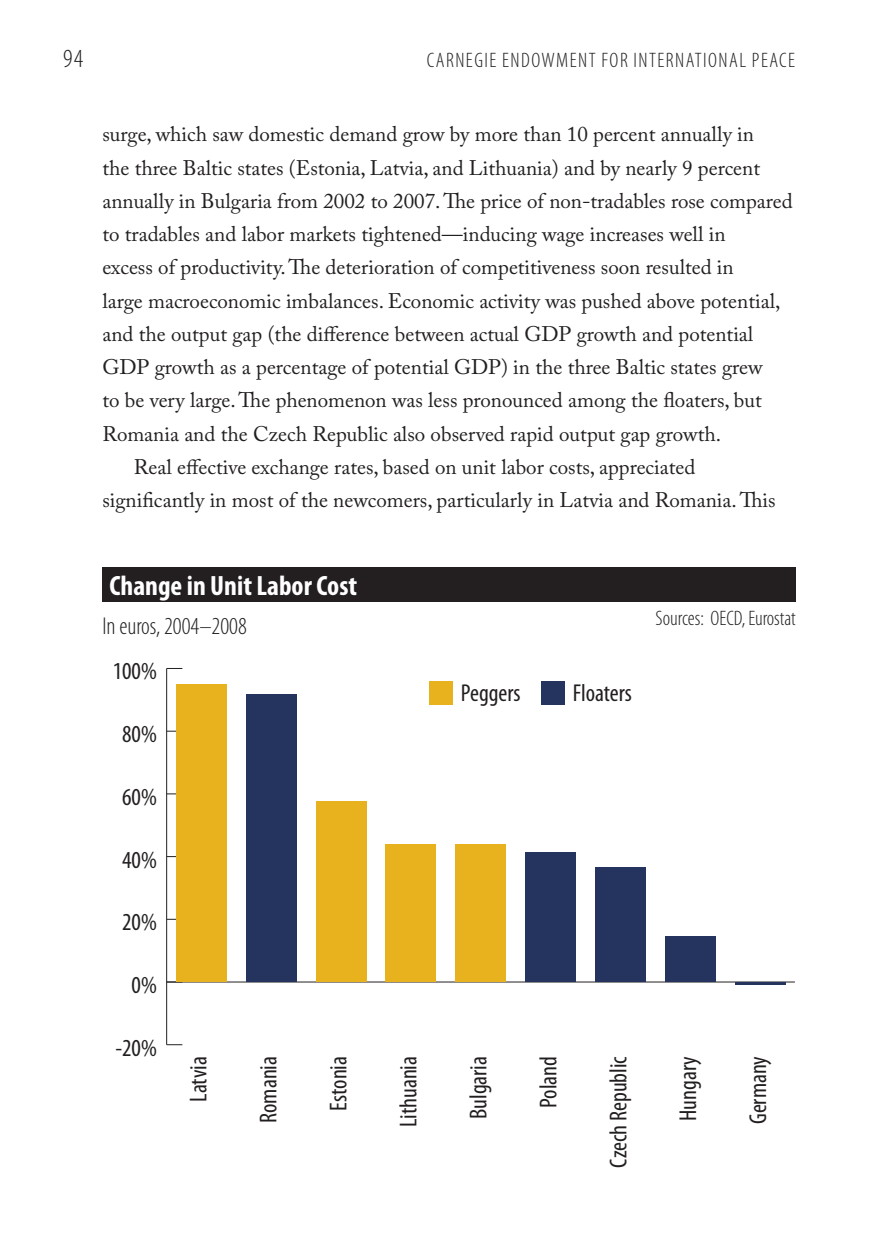
<style>
.page{position:relative;width:882px;height:1260px;background:#fff}
.page>*{position:absolute;margin:0;border:0;box-sizing:border-box;transform-origin:0 0}
.t1{font:700 condensed 28px "Myriad Pro";color:#fff}
.t2{font:300 condensed 26.25px "Myriad Pro";color:#231f20}
.t3{font:condensed 24.5px "Myriad Pro";color:#231f20}
.t4{font:300 condensed 24.5px "Myriad Pro";color:#231f20}
.t5{font:21px/33.2px "Adobe Caslon Pro";color:#231f20}
.t6{font:300 condensed 21px "Myriad Pro";letter-spacing:.07em;color:#231f20}
.t7{font:300 condensed 21px "Myriad Pro";color:#231f20}
</style>
<div class="page">
<div style="left:102px;top:567px;width:694px;height:35px;background:#231f20"></div>
<hr style="left:167px;top:982px;width:628px;height:1px;background:#231f20">
<hr style="left:166px;top:668px;width:1px;height:377px;background:#231f20">
<svg style="left:167px;top:1044px;width:15px;height:1px"></svg>
<svg style="left:167px;top:982px;width:15px;height:1px"></svg>
<svg style="left:167px;top:668px;width:15px;height:1px"></svg>
<div style="left:176px;top:684px;width:51px;height:298px;background:#e8b21e"></div>
<div style="left:246px;top:695px;width:51px;height:287px;background:#24345f"></div>
<div style="left:316px;top:802px;width:50px;height:180px;background:#e8b21e"></div>
<div style="left:386px;top:844px;width:50px;height:138px;background:#e8b21e"></div>
<div style="left:456px;top:845px;width:50px;height:137px;background:#e8b21e"></div>
<div style="left:525px;top:853px;width:51px;height:129px;background:#24345f"></div>
<div style="left:595px;top:868px;width:51px;height:114px;background:#24345f"></div>
<div style="left:665px;top:937px;width:50px;height:45px;background:#24345f"></div>
<hr style="left:735px;top:982px;width:50px;height:2px;background:#24345f">
<div style="left:429px;top:682px;width:24px;height:23px;background:#e8b21e"></div>
<div style="left:541px;top:682px;width:24px;height:23px;background:#24345f"></div>
<p class="t2" style="left:63px;top:43px;width:22px">94</p>
<p class="t6" style="left:427px;top:48px;width:370px">CARNEGIE ENDOWMENT FOR INTERNATIONAL PEACE</p>
<p class="t5" style="left:102px;top:118px;width:692px">surge, which saw domestic demand grow by more than 10 percent annually in<br>the three Baltic states (Estonia, Latvia, and Lithuania) and by nearly 9 percent annually in Bulgaria from 2002 to 2007. The price of non-tradables rose compared to tradables and labor markets tightened—inducing wage increases well in<br>excess of productivity. The deterioration of competitiveness soon resulted in<br>large macroeconomic imbalances. Economic activity was pushed above potential, and the output gap (the difference between actual GDP growth and potential GDP growth as a percentage of potential GDP) in the three Baltic states grew<br>to be very large. The phenomenon was less pronounced among the floaters, but Romania and the Czech Republic also observed rapid output gap growth.</p>
<p class="t5" style="left:102px;top:450px;width:675px;text-indent:32px">Real effective exchange rates, based on unit labor costs, appreciated significantly in most of the newcomers, particularly in Latvia and Romania. This</p>
<p class="t1" style="left:109px;top:568px;width:249px">Change in Unit Labor Cost</p>
<p class="t4" style="left:102px;top:611px;width:146px">In euros, 2004–2008</p>
<p class="t3" style="left:113px;top:657px;width:46px">100%</p>
<p class="t3" style="left:122px;top:719px;width:36px">80%</p>
<p class="t3" style="left:122px;top:782px;width:36px">60%</p>
<p class="t3" style="left:122px;top:845px;width:36px">40%</p>
<p class="t3" style="left:122px;top:907px;width:36px">20%</p>
<p class="t3" style="left:132px;top:970px;width:27px">0%</p>
<p class="t3" style="left:461px;top:678px;width:61px">Peggers</p>
<p class="t3" style="left:573px;top:678px;width:61px">Floaters</p>
<p class="t7" style="left:656px;top:605px;width:142px">Sources: OECD, Eurostat</p>
<p class="t3" style="left:115px;top:1033px;width:43px">-20%</p>
<p class="t3" style="left:184px;top:1102px;width:47px;rotate:-90deg">Latvia</p>
<p class="t3" style="left:254px;top:1123px;width:68px;rotate:-90deg">Romania</p>
<p class="t3" style="left:324px;top:1111px;width:56px;rotate:-90deg">Estonia</p>
<p class="t3" style="left:394px;top:1127px;width:73px;rotate:-90deg">Lithuania</p>
<p class="t3" style="left:464px;top:1119px;width:64px;rotate:-90deg">Bulgaria</p>
<p class="t3" style="left:533px;top:1108px;width:53px;rotate:-90deg">Poland</p>
<p class="t3" style="left:603px;top:1168px;width:113px;rotate:-90deg">Czech Republic</p>
<p class="t3" style="left:673px;top:1121px;width:66px;rotate:-90deg">Hungary</p>
<p class="t3" style="left:743px;top:1124px;width:70px;rotate:-90deg">Germany</p>
</div>
